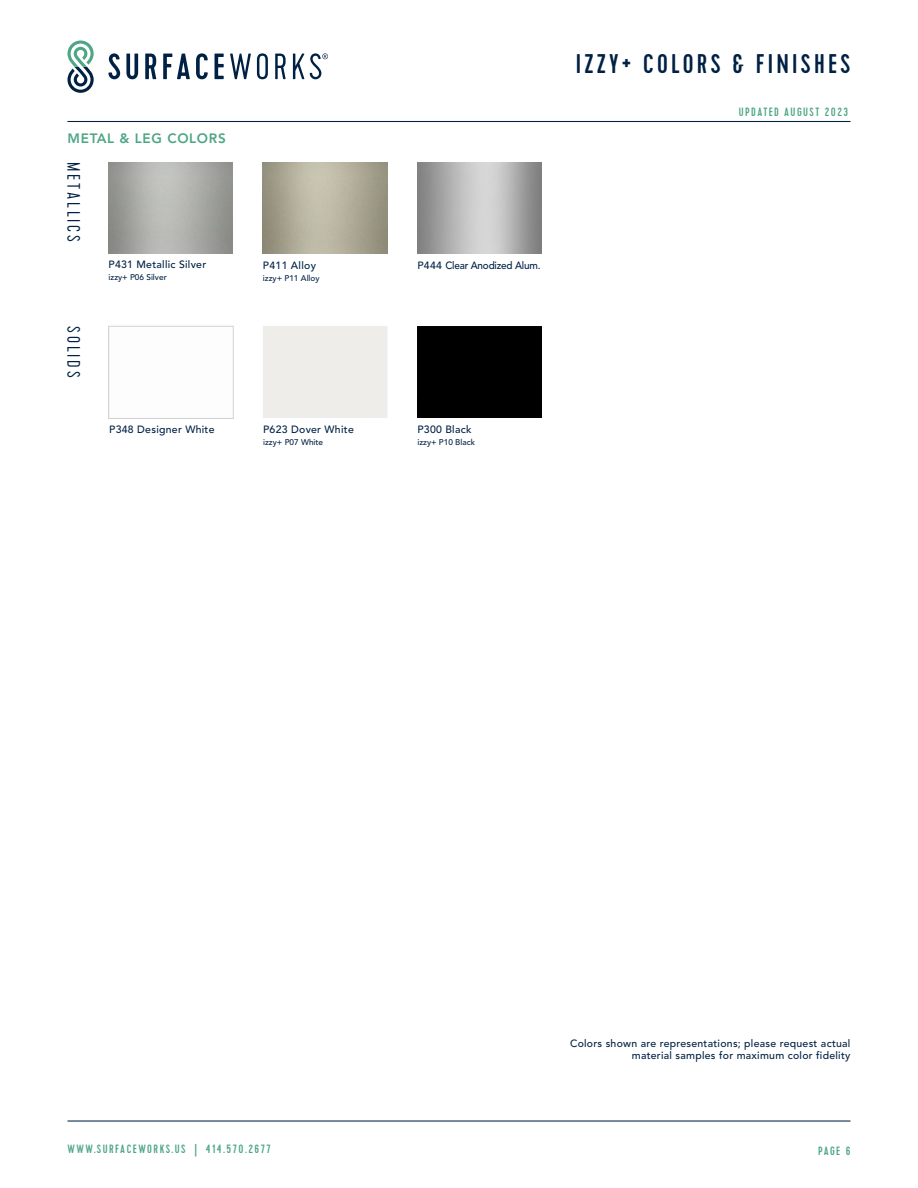
<style>
.page{position:relative;width:918px;height:1188px;background:#fff}
.page>*{position:absolute;margin:0;border:0;box-sizing:border-box;transform-origin:0 0}
.t1{font:500 27px "Cervo";letter-spacing:.12em;color:#002144}
.t2{font:300 18px "Cervo";letter-spacing:.16em;color:#002144}
.t3{font:800 13.5px "Avenir LT Std";letter-spacing:.05em;color:#4ea685}
.t4{font:500 12px "Cervo";letter-spacing:.12em;color:#4ea685}
.t5{font:500 10.5px/12px "Avenir LT Std";letter-spacing:.025em;color:#002144;text-align:right}
.t6{font:500 10.5px "Avenir LT Std";letter-spacing:-.02em;color:#002144}
.t7{font:500 8.25px "Avenir LT Std";color:#002144}
</style>
<div class="page">
<svg style="left:108px;top:53px;width:30px;height:26px"></svg>
<svg style="left:145px;top:54px;width:11px;height:25px"></svg>
<svg style="left:163px;top:54px;width:27px;height:25px"></svg>
<svg style="left:196px;top:53px;width:12px;height:26px"></svg>
<svg style="left:215px;top:54px;width:9px;height:25px"></svg>
<svg style="left:230px;top:54px;width:21px;height:25px"></svg>
<svg style="left:257px;top:53px;width:11px;height:26px"></svg>
<svg style="left:275px;top:54px;width:11px;height:25px"></svg>
<svg style="left:293px;top:53px;width:35px;height:26px"></svg>
<svg style="left:67px;top:40px;width:27px;height:53px"></svg>
<hr style="left:67px;top:121px;width:783px;height:1px;background:#002144">
<hr style="left:68px;top:1121px;width:783px;height:1px;background:#002144">
<div style="left:263px;top:326px;width:124px;height:92px;border:1px solid #ebefee"></div>
<div style="left:417px;top:326px;width:125px;height:92px;background:#000"></div>
<svg style="left:108px;top:326px;width:126px;height:93px"></svg>
<h1 class="t1" style="left:576px;top:48px;width:276px">IZZY+ COLORS &amp; FINISHES</h1>
<p class="t3" style="left:68px;top:130px;width:160px">METAL &amp; LEG COLORS</p>
<h2 class="t2" style="left:84px;top:162px;width:82px;rotate:90deg">METALLICS</h2>
<h2 class="t2" style="left:84px;top:326px;width:53px;rotate:90deg">SOLIDS</h2>
<p class="t5" style="left:109px;top:259px;width:99px">P431 Metallic Silver</p>
<p class="t6" style="left:417px;top:259px;width:125px">P444 Clear Anodized Alum.</p>
<p class="t7" style="left:109px;top:273px;width:60px">izzy+ P06 Silver</p>
<p class="t5" style="left:263px;top:260px;width:54px">P411 Alloy</p>
<p class="t7" style="left:263px;top:273px;width:58px">izzy+ P11 Alloy</p>
<p class="t5" style="left:109px;top:424px;width:107px">P348 Designer White</p>
<p class="t5" style="left:263px;top:424px;width:92px">P623 Dover White</p>
<p class="t7" style="left:263px;top:437px;width:62px">izzy+ P07 White</p>
<p class="t5" style="left:417px;top:424px;width:56px">P300 Black</p>
<p class="t7" style="left:417px;top:437px;width:59px">izzy+ P10 Black</p>
<p class="t4" style="left:739px;top:104px;width:111px">UPDATED AUGUST 2023</p>
<p class="t5" style="left:570px;top:1038px;width:282px">Colors shown are representations; please request actual material samples for maximum color fidelity</p>
<p class="t4" style="left:68px;top:1142px;width:205px">WWW.SURFACEWORKS.US | 414.570.2677</p>
<p class="t4" style="left:818px;top:1143px;width:34px">PAGE 6</p>
</div>
